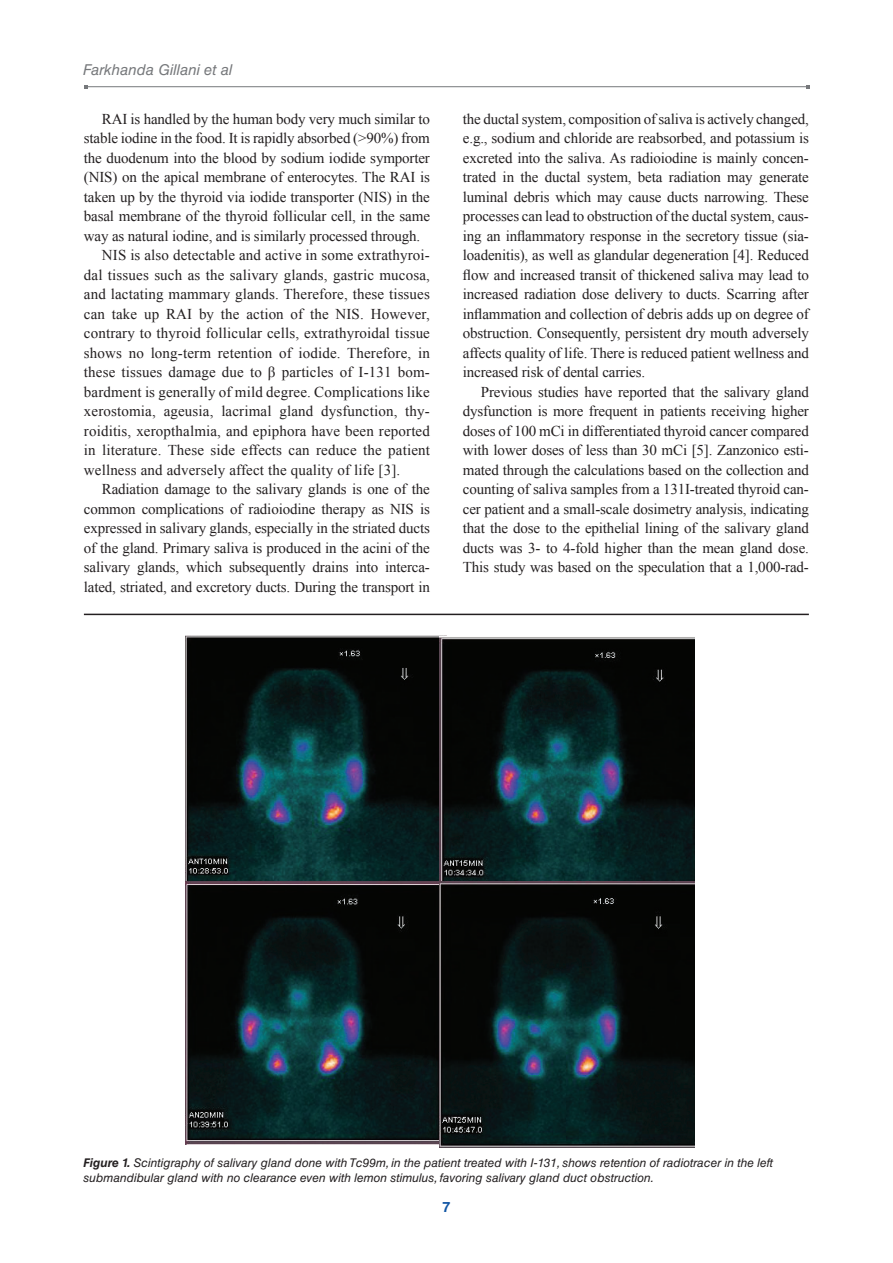
<style>
.page{position:relative;width:893px;height:1263px;background:#fff}
.page>*{position:absolute;margin:0;border:0;box-sizing:border-box;transform-origin:0 0}
.Para-indent{font:15px/19.5px "Times New Roman";letter-spacing:-.01em;color:#231f20;text-align:justify}
.t1{font:italic 15px "Helvetica LT Std";color:#76787b}
.Folio_V{font:700 14.25px "Helvetica LT Std";color:#1055a4}
.Table_Caption{font:italic 12px/14.4px "Helvetica LT Std";color:#231f20}
.s1{font-weight:700}
</style>
<div class="page">
<hr style="left:86px;top:86px;width:721px;height:1px;background:#76787b">
<hr style="left:84px;top:614px;width:725px;height:1px;background:#231f20">
<img style="left:185px;top:636px;width:255px;height:246px">
<img style="left:440px;top:637px;width:254px;height:245px">
<img style="left:185px;top:882px;width:255px;height:263px">
<img style="left:440px;top:882px;width:254px;height:265px">
<p class="t1" style="left:83px;top:61px;width:151px">Farkhanda Gillani et al</p>
<p class="Para-indent" style="left:84px;top:109px;width:348px;text-indent:18px">RAI is handled by the human body very much similar to stable iodine in the food. It is rapidly absorbed (&gt;90%) from the duodenum into the blood by sodium iodide symporter (NIS) on the apical membrane of enterocytes. The RAI is taken up by the thyroid via iodide transporter (NIS) in the basal membrane of the thyroid follicular cell, in the same way as natural iodine, and is similarly processed through.</p>
<p class="Para-indent" style="left:84px;top:245px;width:348px;text-indent:18px">NIS is also detectable and active in some extrathyroi&shy;dal tissues such as the salivary glands, gastric mucosa, and lactating mammary glands. Therefore, these tissues can take up RAI by the action of the NIS. However, contrary to thyroid follicular cells, extrathyroidal tissue shows no long-term retention of iodide. Therefore, in these tissues damage due to β particles of I-131 bom&shy;bardment is generally of mild degree. Complications like xerostomia, ageusia, lacrimal gland dysfunction, thy&shy;roiditis, xeropthalmia, and epiphora have been reported in literature. These side effects can reduce the patient wellness and adversely affect the quality of life [3].</p>
<p class="Para-indent" style="left:84px;top:479px;width:348px;text-indent:18px">Radiation damage to the salivary glands is one of the common complications of radioiodine therapy as NIS is expressed in salivary glands, especially in the striated ducts of the gland. Primary saliva is produced in the acini of the salivary glands, which subsequently drains into interca&shy;lated, striated, and excretory ducts. During the transport in</p>
<p class="Para-indent" style="left:463px;top:109px;width:348px">the ductal system, composition of saliva is actively changed, e.g., sodium and chloride are reabsorbed, and potassium is excreted into the saliva. As radioiodine is mainly concen&shy;trated in the ductal system, beta radiation may generate luminal debris which may cause ducts narrowing. These processes can lead to obstruction of the ductal system, caus&shy;ing an inflammatory response in the secretory tissue (sia&shy;loadenitis), as well as glandular degeneration [4]. Reduced flow and increased transit of thickened saliva may lead to increased radiation dose delivery to ducts. Scarring after inflammation and collection of debris adds up on degree of obstruction. Consequently, persistent dry mouth adversely affects quality of life. There is reduced patient wellness and increased risk of dental carries.</p>
<p class="Para-indent" style="left:463px;top:382px;width:348px;text-indent:18px">Previous studies have reported that the salivary gland dysfunction is more frequent in patients receiving higher doses of 100 mCi in differentiated thyroid cancer compared with lower doses of less than 30 mCi [5]. Zanzonico esti&shy;mated through the calculations based on the collection and counting of saliva samples from a 131I-treated thyroid can&shy;cer patient and a small-scale dosimetry analysis, indicating that the dose to the epithelial lining of the salivary gland ducts was 3- to 4-fold higher than the mean gland dose.<br>This study was based on the speculation that a 1,000-rad-</p>
<p class="Table_Caption" style="left:84px;top:1156px;width:691px"><span class="s1">Figure 1.</span> Scintigraphy of salivary gland done with Tc99m, in the patient treated with I-131, shows retention of radiotracer in the left submandibular gland with no clearance even with lemon stimulus, favoring salivary gland duct obstruction.</p>
<p class="Folio_V" style="left:443px;top:1198px;width:9px">7</p>
</div>
